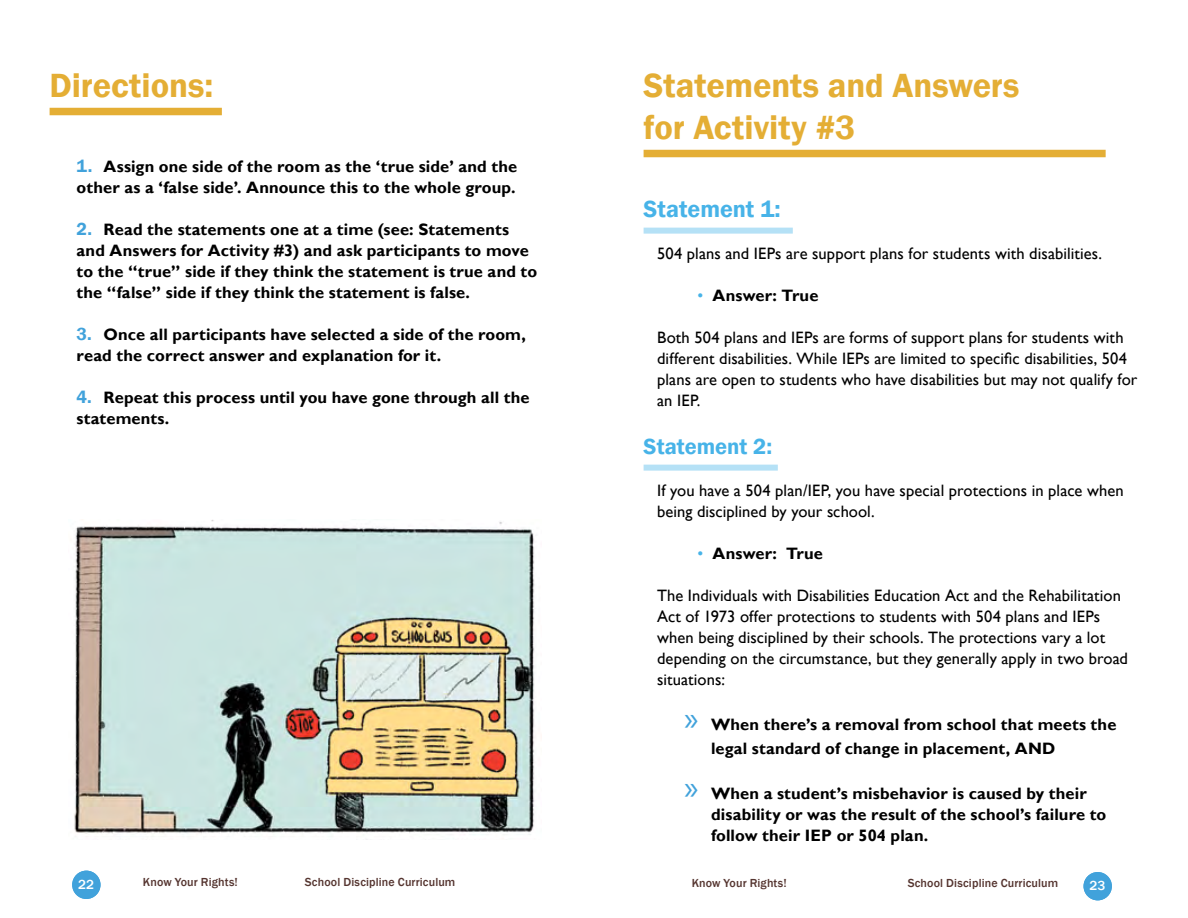
<style>
.page{position:relative;width:1188px;height:918px;background:#fff}
.page>*{position:absolute;margin:0;border:0;box-sizing:border-box;transform-origin:0 0}
.t1{font:600 34.5px/42px "Franklin Gothic";letter-spacing:-.005em;color:#e4ae35}
.t2{font:600 24px "Franklin Gothic";color:#47b3e8}
.t3{font:600 22.5px "Franklin Gothic";color:#47b3e8}
.t4{font:700 16.5px/21px "Gill Sans";letter-spacing:.005em;color:#000}
.t5{font:16.5px/21px "Gill Sans";letter-spacing:.005em;color:#000}
.t6{font:500 13.5px "Franklin Gothic";color:#fff}
.t7{font:500 12px "Franklin Gothic";letter-spacing:.01em;color:#553530}
.s1{font-family:"Franklin Gothic";font-weight:600;font-size:18px;color:#41a2db}
.s2{font-weight:400;color:#47b3e8}
.s3{font-family:"Myriad Pro";font-weight:400;font-size:34.5px;color:#41a2db}
</style>
<div class="page">
<div style="left:1084px;top:872px;width:28px;height:28px;background:#41a2db;border-radius:50%"></div>
<div style="left:72px;top:871px;width:29px;height:28px;background:#41a2db;border-radius:50%"></div>
<div style="left:50px;top:108px;width:172px;height:7px;background:#e4ae35"></div>
<div style="left:644px;top:150px;width:462px;height:7px;background:#e4ae35"></div>
<div style="left:644px;top:228px;width:149px;height:6px;background:#b5e1f6"></div>
<div style="left:644px;top:465px;width:134px;height:6px;background:#b5e1f6"></div>
<img style="left:74px;top:520px;width:461px;height:320px">
<h1 class="t1" style="left:50px;top:64px;width:165px">Directions:</h1>
<p class="t4" style="left:77px;top:156px;width:442px"><span class="s1">1.</span> Assign one side of the room as the ‘true side’ and the other as a ‘false side’. Announce this to the whole group.</p>
<p class="t4" style="left:77px;top:219px;width:462px"><span class="s1">2.</span> Read the statements one at a time (see: Statements and Answers for Activity #3) and ask participants to move to the “true” side if they think the statement is true and to the “false” side if they think the statement is false.</p>
<p class="t4" style="left:77px;top:324px;width:451px"><span class="s1">3.</span> Once all participants have selected a side of the room, read the correct answer and explanation for it.</p>
<p class="t4" style="left:77px;top:387px;width:455px"><span class="s1">4.</span> Repeat this process until you have gone through all the statements.</p>
<h1 class="t1" style="left:644px;top:64px;width:377px">Statements and Answers for Activity #3</h1>
<h2 class="t2" style="left:644px;top:194px;width:139px">Statement 1:</h2>
<p class="t5" style="left:657px;top:243px;width:447px">504 plans and IEPs are support plans for students with disabilities.</p>
<p class="t4" style="left:698px;top:285px;width:122px"><span class="s2">•</span> Answer: True</p>
<p class="t5" style="left:657px;top:327px;width:482px">Both 504 plans and IEPs are forms of support plans for students with different disabilities. While IEPs are limited to specific disabilities, 504 plans are open to students who have disabilities but may not qualify for an IEP.</p>
<h3 class="t3" style="left:644px;top:433px;width:130px">Statement 2:</h3>
<p class="t5" style="left:657px;top:480px;width:468px">If you have a 504 plan/IEP, you have special protections in place when being disciplined by your school.</p>
<p class="t4" style="left:698px;top:543px;width:127px"><span class="s2">•</span> Answer: True</p>
<p class="t5" style="left:657px;top:585px;width:472px">The Individuals with Disabilities Education Act and the Rehabilitation Act of 1973 offer protections to students with 504 plans and IEPs when being disciplined by their schools. The protections vary a lot depending on the circumstance, but they generally apply in two broad situations:</p>
<p class="t4" style="left:711px;top:713px;width:407px;line-height:24px;text-indent:-27px"><span class="s3">»</span> When there’s a removal from school that meets the legal standard of change in placement, AND</p>
<p class="t4" style="left:711px;top:784px;width:397px;text-indent:-27px"><span class="s3">»</span> When a student’s misbehavior is caused by their disability or was the result of the school’s failure to follow their IEP or 504 plan.</p>
<p class="t6" style="left:78px;top:876px;width:17px">22</p>
<p class="t7" style="left:143px;top:874px;width:96px">Know Your Rights!</p>
<p class="t7" style="left:305px;top:874px;width:152px">School Discipline Curriculum</p>
<p class="t7" style="left:692px;top:875px;width:96px">Know Your Rights!</p>
<p class="t7" style="left:908px;top:875px;width:152px">School Discipline Curriculum</p>
<p class="t6" style="left:1090px;top:877px;width:17px">23</p>
</div>
